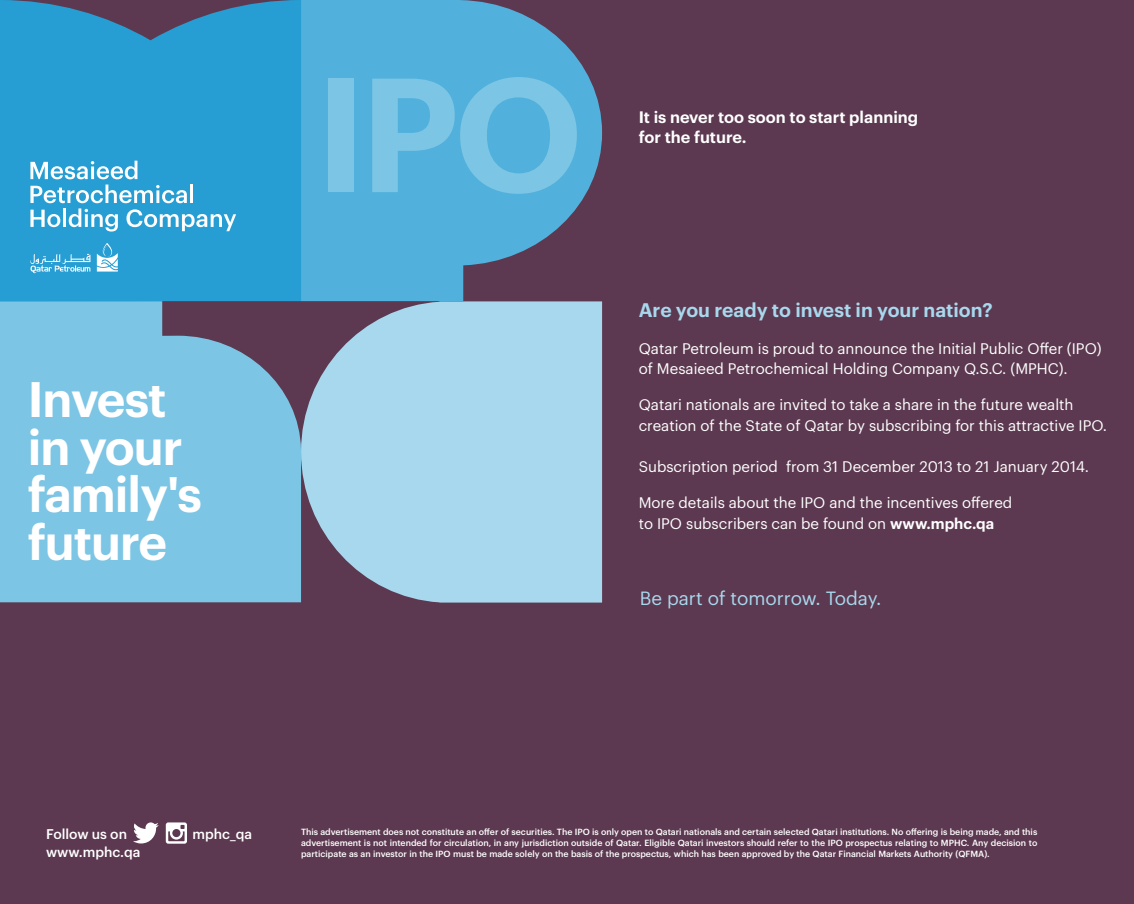
<style>
.page{position:relative;width:1134px;height:904px;background:#5c3950}
.page>*{position:absolute;margin:0;border:0;box-sizing:border-box;transform-origin:0 0}
.t1{font:600 158.62px "Graphik";color:#7dc5e4}
.t2{font:600 48.75px/47.5px "Graphik";letter-spacing:-.02em;color:#fff}
.t3{font:600 19.25px "Graphik";color:#a8d8ed}
.t4{font:18.75px "Graphik";color:#a8d8ed}
.t5{font:600 16.25px "Graphik";color:#fff}
.t6{font:15px/20.8px "Graphik";color:#fff}
.t7{font:500 13.75px/18.8px "Graphik";color:#fff}
.t8{font:500 8.75px/11.2px "Graphik";color:#fff;text-align:justify}
.s1{font-weight:600}
</style>
<div class="page">
<svg style="left:0;top:301px;width:301px;height:301px;background:#7ab8d7"></svg>
<div style="left:0;top:0;width:301px;height:301px;background:#269ed3"></div>
<svg style="left:30px;top:161px;width:206px;height:70px;background:#55b3dc"></svg>
<svg style="left:97px;top:243px;width:21px;height:28px"></svg>
<svg style="left:30px;top:254px;width:60px;height:19px"></svg>
<svg style="left:301px;top:301px;width:301px;height:301px;background:#a0c7dc"></svg>
<svg style="left:301px;top:0;width:301px;height:301px;background:#529fc7"></svg>
<svg style="left:133px;top:822px;width:26px;height:21px"></svg>
<svg style="left:166px;top:822px;width:21px;height:21px"></svg>
<h2 class="t2" style="left:28px;top:371px;width:176px">Invest in your family s' future</h2>
<h1 class="t1" style="left:315px;top:13px;width:270px">IPO</h1>
<h3 class="t5" style="left:639px;top:105px;width:281px">It is never too soon to start planning</h3>
<h3 class="t5" style="left:639px;top:124px;width:109px">for the future.</h3>
<h3 class="t3" style="left:639px;top:295px;width:355px">Are you ready to invest in your nation?</h3>
<h3 class="t6" style="left:639px;top:336px;width:464px">Qatar Petroleum is proud to announce the Initial Public Offer (IPO( of Mesaieed Petrochemical Holding Company Q C.S. (. M P H C . (</h3>
<h3 class="t6" style="left:639px;top:393px;width:470px">Qatari nationals are invited to take a share in the future wealth creation of the State of Qatar by subscribing for this attractive IPO.</h3>
<h3 class="t6" style="left:786px;top:455px;width:305px">from 31 December 2013 to 21 January 2014.</h3>
<h3 class="t6" style="left:639px;top:455px;width:141px">Subscription period</h3>
<h3 class="t6" style="left:639px;top:491px;width:375px">More details about the IPO and the incentives offered to IPO subscribers can be found on <span class="s1">www.mphc.qa</span></h3>
<h3 class="t4" style="left:640px;top:584px;width:243px">Be part of tomorrow. Today.</h3>
<h3 class="t7" style="left:46px;top:823px;width:96px">Follow us on www.mphc.qa</h3>
<h3 class="t7" style="left:193px;top:823px;width:61px">mphc_qa</h3>
<p class="t8" style="left:301px;top:825px;width:738px">This advertisement does not constitute an offer of securities. The IPO is only open to Qatari nationals and certain selected Qatari institutions. No offering is being made, and this advertisement is not intended for circulation in, any jurisdiction outside of Qatar. Eligible Qatari investors should refer to the IPO prospectus relating to MPHC. Any decision to participate as an investor in the IPO must be made solely on the basis of the prospectus, which has been approved by the Qatar Financial Markets Authority (QFMA .(</p>
</div>
